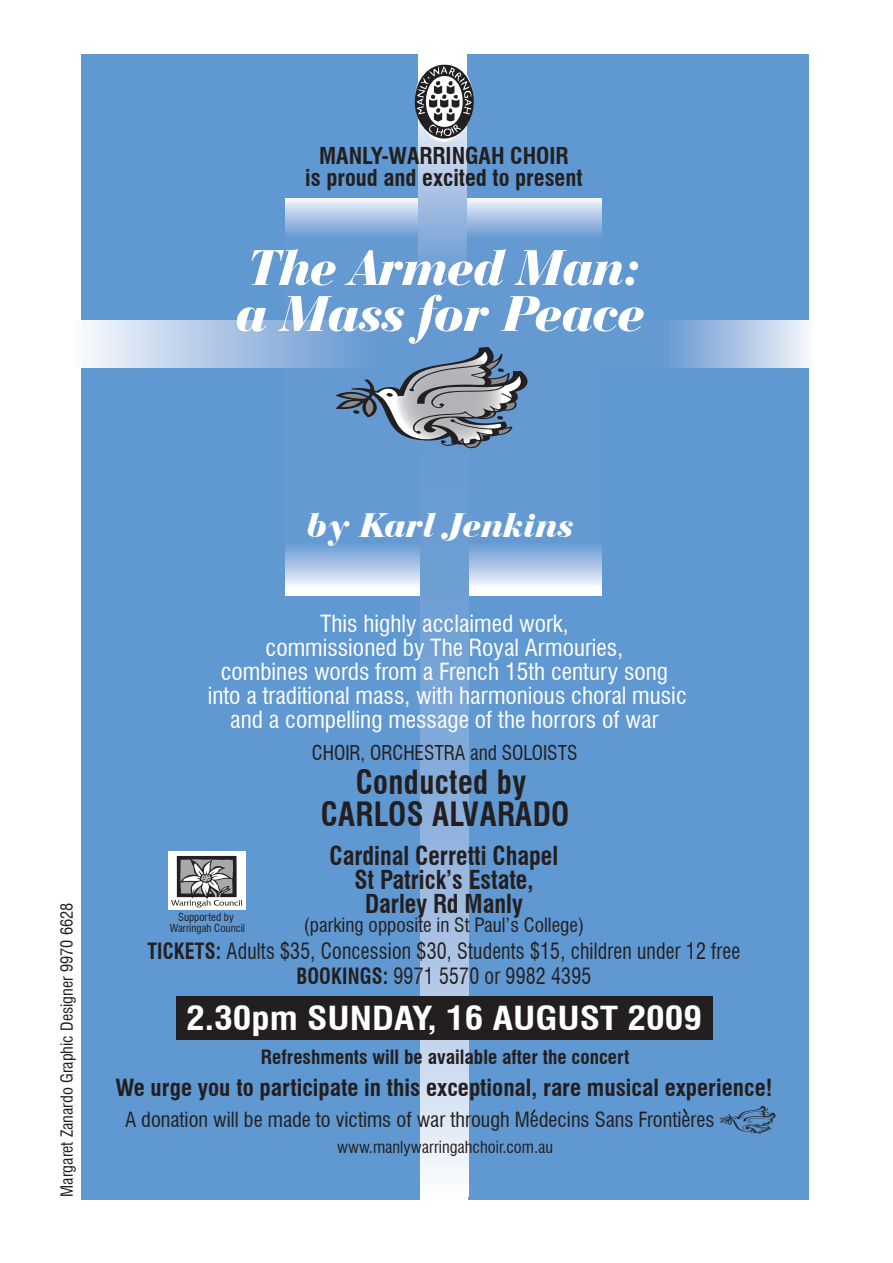
<style>
.page{position:relative;width:893px;height:1263px;background:#fff}
.page>*{position:absolute;margin:0;border:0;box-sizing:border-box;transform-origin:0 0}
.t1{font:italic 900 52.2px "Bauer Bodoni BT";color:#fff}
.t2{font:italic 900 35.4px "Bauer Bodoni BT";letter-spacing:.01em;color:#fff}
.t3{font:700 condensed 32.7px/32px "Swiss 721 BT";letter-spacing:.015em;color:#231f20;text-align:center;scale:.95 1}
.t4{font:700 condensed 32.4px "Swiss 721 BT";color:#fff;scale:1.15 1}
.t5{font:700 condensed 25.5px/24.5px "Swiss 721 BT";color:#231f20;text-align:center;scale:.95 1}
.t6{font:condensed 23.1px/23.9px "Swiss 721 BT";color:#fff;text-align:center}
.t7{font:700 condensed 23.1px "Swiss 721 BT";color:#231f20}
.t8{font:700 condensed 22.8px/21.5px "Swiss 721 BT";color:#231f20;text-align:center}
.t9{font:condensed 21.9px/25px "Swiss 721 BT";letter-spacing:.01em;color:#231f20;text-align:center;scale:.91 1}
.t10{font:condensed 20.4px "Swiss 721 BT";color:#231f20}
.t11{font:condensed 19.95px "Swiss 721 BT";color:#231f20}
.t12{font:700 condensed 19.2px "Swiss 721 BT";color:#231f20}
.t13{font:condensed 19.2px "Swiss 721 BT";color:#231f20}
.t14{font:condensed 16.35px "Swiss 721 BT";color:#231f20}
.t15{font:condensed 10.8px/10.8px "Swiss 721 BT";color:#231f20;text-align:center}
.s1{font-weight:700}
</style>
<div class="page">
<div style="left:81px;top:54px;width:727px;height:1145px;background:#6098d1"></div>
<svg style="left:286px;top:199px;width:315px;height:396px"></svg>
<svg style="left:419px;top:54px;width:47px;height:267px"></svg>
<svg style="left:81px;top:321px;width:248px;height:47px"></svg>
<svg style="left:533px;top:321px;width:275px;height:47px"></svg>
<svg style="left:421px;top:458px;width:47px;height:736px"></svg>
<div style="left:177px;top:996px;width:536px;height:43px;background:#231f20"></div>
<img style="left:169px;top:851px;width:77px;height:58px">
<div style="left:420px;top:1194px;width:48px;height:12px;background:#fff"></div>
<svg style="left:415px;top:65px;width:59px;height:74px"></svg>
<svg style="left:531px;top:1109px;width:4px;height:6px"></svg>
<svg style="left:683px;top:1109px;width:5px;height:6px"></svg>
<svg style="left:329px;top:321px;width:204px;height:137px"></svg>
<p class="t8" style="left:305px;top:145px;width:279px">MANLY-WARRINGAH CHOIR<br>is proud and excited to present</p>
<h1 class="t1" style="left:249px;top:235px;width:395px">The Armed Man:</h1>
<h1 class="t1" style="left:237px;top:281px;width:410px">a Mass for Peace</h1>
<p class="t14" style="left:57px;top:1197px;width:296px;rotate:-90deg">Margaret Zanardo Graphic Designer 9970 6628</p>
<h2 class="t2" style="left:308px;top:503px;width:268px">by Karl Jenkins</h2>
<p class="t6" style="left:208px;top:612px;width:480px">This highly acclaimed work,<br>commissioned by The Royal Armouries,<br>combines words from a French 15th century song into a traditional mass, with harmonious choral music and a compelling message of the horrors of war</p>
<p class="t11" style="left:312px;top:741px;width:267px">CHOIR, ORCHESTRA and SOLOISTS</p>
<h3 class="t3" style="left:321px;top:767px;width:263px">Conducted by<br>CARLOS ALVARADO</h3>
<p class="t5" style="left:330px;top:843px;width:242px">Cardinal Cerretti Chapel<br>St Patrick’s Estate,<br>Darley Rd Manly</p>
<p class="t9" style="left:147px;top:938px;width:653px"><span class="s1">TICKETS:</span> Adults $35, Concession $30, Students $15, children under 12 free<br><span class="s1">BOOKINGS:</span> 9971 5570 or 9982 4395</p>
<p class="t15" style="left:170px;top:912px;width:77px">Supported by<br>Warringah Council</p>
<p class="t13" style="left:304px;top:913px;width:282px">(parking opposite in St Paul’s College)</p>
<h3 class="t4" style="left:186px;top:998px;width:450px">2.30pm SUNDAY, 16 AUGUST 2009</h3>
<p class="t12" style="left:261px;top:1045px;width:370px">Refreshments will be available after the concert</p>
<p class="t7" style="left:115px;top:1074px;width:659px">We urge you to participate in this exceptional, rare musical experience!</p>
<p class="t10" style="left:125px;top:1107px;width:591px">A donation will be made to victims of war through Medecins Sans Frontieres</p>
<p class="t14" style="left:337px;top:1137px;width:218px">www.manlywarringahchoir.com.au</p>
</div>
